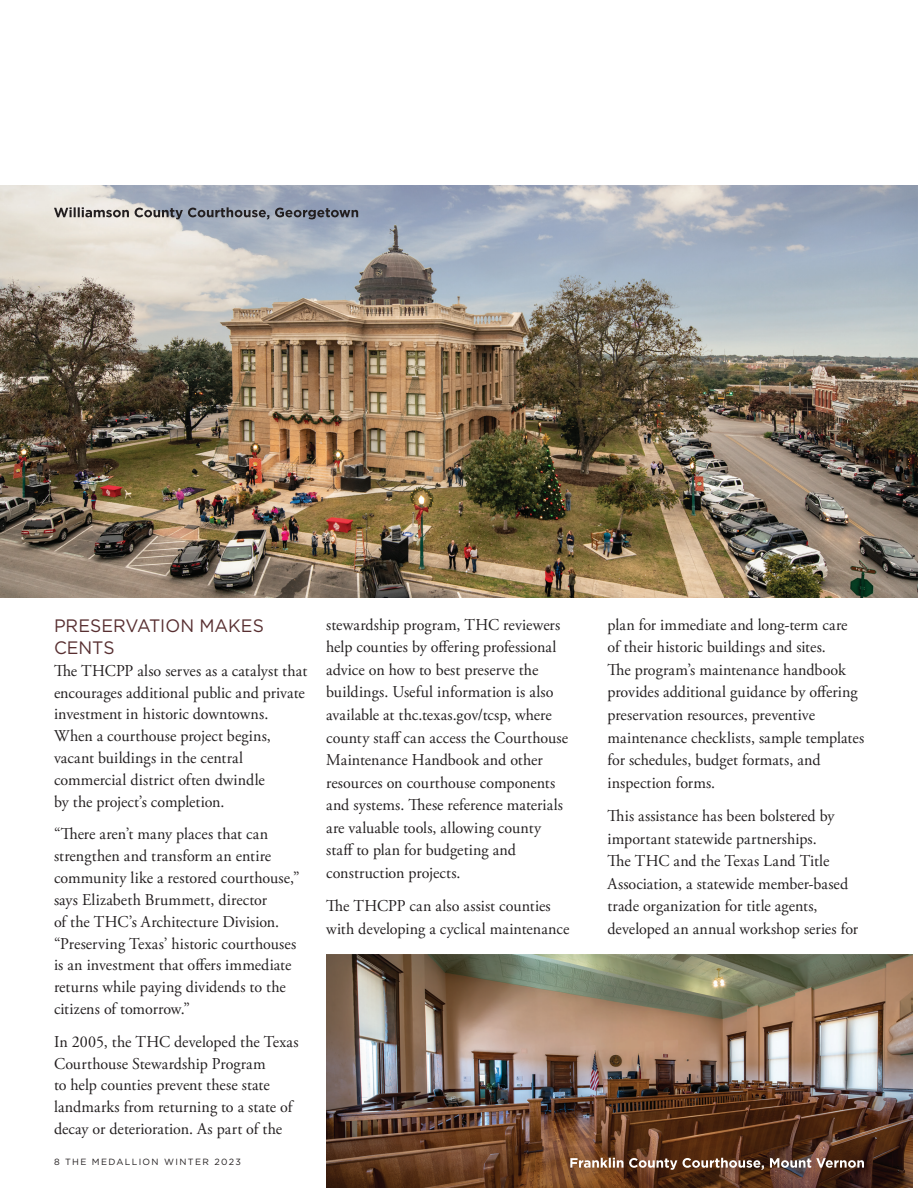
<style>
.page{position:relative;width:918px;height:1188px;background:#fff}
.page>*{position:absolute;margin:0;border:0;box-sizing:border-box;transform-origin:0 0}
.body_text_serif{font:18px/21.9px "Gotham";color:#582f31}
.body_text_serif-2{font:16.5px/22.5px "Adobe Garamond Pro";letter-spacing:.005em;color:#231f20}
.t1{font:9px "Gotham";letter-spacing:.15em;color:#231f20}
</style>
<div class="page">
<img style="left:0;top:186px;width:918px;height:412px">
<img style="left:326px;top:955px;width:587px;height:233px">
<svg style="left:54px;top:207px;width:304px;height:12px;background:#888a91"></svg>
<svg style="left:570px;top:1158px;width:294px;height:12px"></svg>
<p class="body_text_serif" style="left:54px;top:614px;width:211px">PRESERVATION MAKES<br>CENTS</p>
<p class="body_text_serif-2" style="left:54px;top:660px;width:255px;line-height:21.9px">The THCPP also serves as a catalyst that encourages additional public and private investment in historic downtowns.<br>When a courthouse project begins, vacant buildings in the central commercial district often dwindle<br>by the project’s completion.</p>
<p class="body_text_serif-2" style="left:54px;top:824px;width:247px;line-height:21.9px">“There aren’t many places that can strengthen and transform an entire community like a restored courthouse,” says Elizabeth Brummett, director<br>of the THC’s Architecture Division. “Preserving Texas’ historic courthouses is an investment that offers immediate returns while paying dividends to the citizens of tomorrow.”</p>
<p class="body_text_serif-2" style="left:54px;top:1031px;width:246px;line-height:21.9px">In 2005, the THC developed the Texas Courthouse Stewardship Program<br>to help counties prevent these state landmarks from returning to a state of decay or deterioration. As part of the</p>
<p class="t1" style="left:54px;top:1156px;width:189px">8 THE MEDALLION WINTER 2023</p>
<p class="body_text_serif-2" style="left:326px;top:614px;width:243px">stewardship program, THC reviewers help counties by offering professional advice on how to best preserve the buildings. Useful information is also available at thc.texas.gov/tcsp, where county staff can access the Courthouse Maintenance Handbook and other resources on courthouse components and systems. These reference materials are valuable tools, allowing county staff to plan for budgeting and construction projects.</p>
<p class="body_text_serif-2" style="left:326px;top:895px;width:245px">The THCPP can also assist counties with developing a cyclical maintenance</p>
<p class="body_text_serif-2" style="left:608px;top:614px;width:258px">plan for immediate and long-term care<br>of their historic buildings and sites.<br>The program’s maintenance handbook provides additional guidance by offering preservation resources, preventive maintenance checklists, sample templates for schedules, budget formats, and inspection forms.</p>
<p class="body_text_serif-2" style="left:608px;top:805px;width:252px">This assistance has been bolstered by important statewide partnerships.<br>The THC and the Texas Land Title Association, a statewide member-based trade organization for title agents, developed an annual workshop series for</p>
</div>
